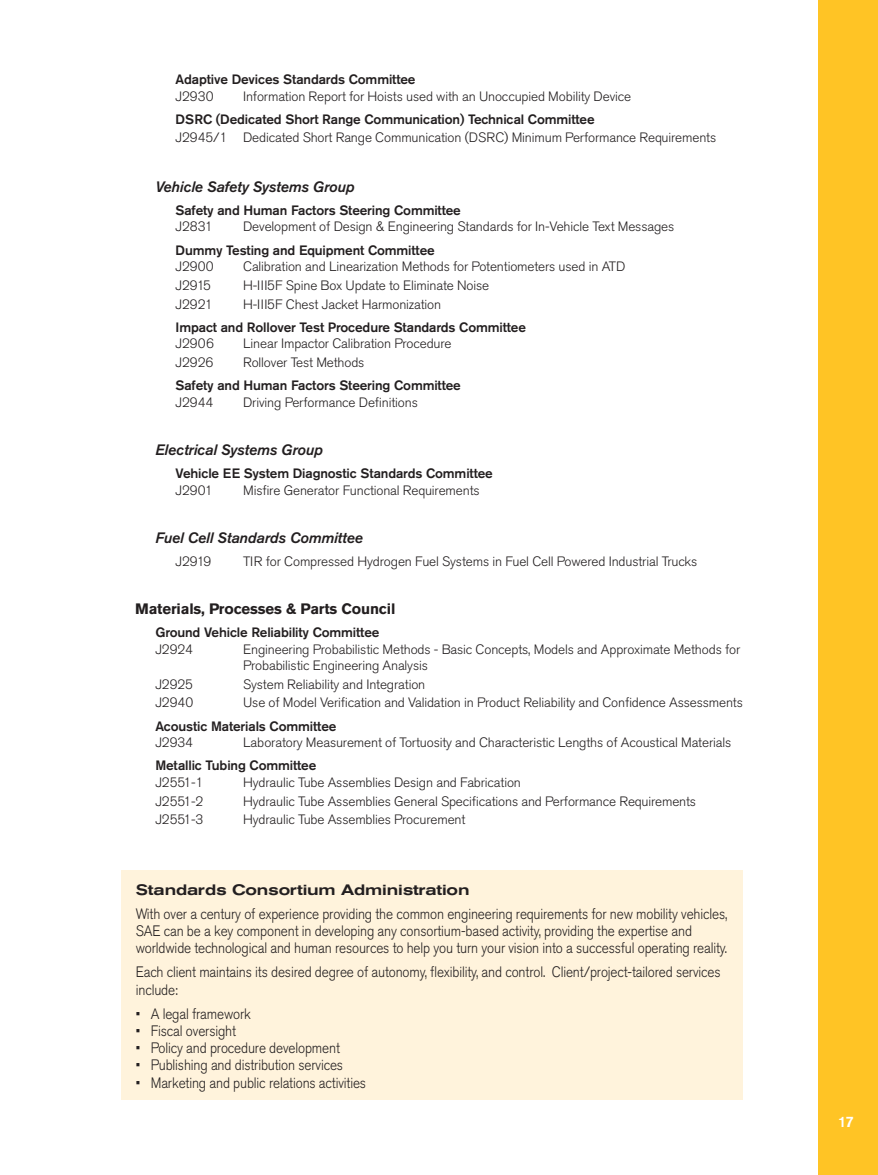
<style>
.page{position:relative;width:878px;height:1175px;background:#fff}
.page>*{position:absolute;margin:0;border:0;box-sizing:border-box;transform-origin:0 0}
.t1{font:300 15px/17.2px "Akzidenz Grotesk Pro";letter-spacing:-.01em;color:#231f20;scale:.9 1}
.t2{font:italic 500 15px "Akzidenz Grotesk Pro";letter-spacing:-.01em;color:#231f20}
.t3{font:500 expanded 15px "Akzidenz Grotesk Pro";letter-spacing:-.01em;color:#231f20}
.t4{font:700 15px "Akzidenz Grotesk Pro";letter-spacing:-.01em;color:#231f20}
.t5{font:500 15px "Akzidenz Grotesk Pro";color:#fff}
.t6{font:300 13.5px/16.5px "Akzidenz Grotesk Pro";letter-spacing:-.01em;color:#231f20}
.t7{font:500 13.5px "Akzidenz Grotesk Pro";letter-spacing:-.01em;color:#231f20}
</style>
<div class="page">
<div style="left:818px;top:0;width:60px;height:1174px;background:#ffc425"></div>
<div style="left:122px;top:870px;width:620px;height:230px;background:#fff3dc"></div>
<p class="t7" style="left:176px;top:71px;width:241px">Adaptive Devices Standards Committee</p>
<p class="t6" style="left:176px;top:88px;width:39px">J2930</p>
<p class="t6" style="left:243px;top:88px;width:389px">Information Report for Hoists used with an Unoccupied Mobility Device</p>
<p class="t7" style="left:176px;top:111px;width:420px">DSRC (Dedicated Short Range Communication) Technical Committee</p>
<p class="t6" style="left:176px;top:129px;width:542px">J2945/1 Dedicated Short Range Communication (DSRC) Minimum Performance Requirements</p>
<p class="t2" style="left:155px;top:177px;width:201px">Vehicle Safety Systems Group</p>
<p class="t7" style="left:176px;top:201px;width:287px">Safety and Human Factors Steering Committee</p>
<p class="t6" style="left:176px;top:218px;width:38px">J2831</p>
<p class="t6" style="left:243px;top:218px;width:432px">Development of Design &amp; Engineering Standards for In-Vehicle Text Messages</p>
<p class="t7" style="left:176px;top:241px;width:260px">Dummy Testing and Equipment Committee</p>
<p class="t6" style="left:176px;top:258px;width:39px">J2900</p>
<p class="t6" style="left:243px;top:258px;width:384px">Calibration and Linearization Methods for Potentiometers used in ATD</p>
<p class="t6" style="left:176px;top:277px;width:37px">J2915</p>
<p class="t6" style="left:243px;top:277px;width:247px">H-III5F Spine Box Update to Eliminate Noise</p>
<p class="t6" style="left:176px;top:295px;width:39px">J2921</p>
<p class="t6" style="left:243px;top:295px;width:199px">H-III5F Chest Jacket Harmonization</p>
<p class="t7" style="left:176px;top:318px;width:352px">Impact and Rollover Test Procedure Standards Committee</p>
<p class="t6" style="left:176px;top:335px;width:40px">J2906</p>
<p class="t6" style="left:243px;top:335px;width:210px">Linear Impactor Calibration Procedure</p>
<p class="t6" style="left:176px;top:354px;width:39px">J2926</p>
<p class="t6" style="left:243px;top:354px;width:123px">Rollover Test Methods</p>
<p class="t7" style="left:176px;top:377px;width:287px">Safety and Human Factors Steering Committee</p>
<p class="t6" style="left:176px;top:394px;width:39px">J2944</p>
<p class="t6" style="left:243px;top:394px;width:176px">Driving Performance Definitions</p>
<p class="t2" style="left:155px;top:440px;width:169px">Electrical Systems Group</p>
<p class="t7" style="left:176px;top:464px;width:319px">Vehicle EE System Diagnostic Standards Committee</p>
<p class="t6" style="left:176px;top:481px;width:39px">J2901</p>
<p class="t6" style="left:243px;top:481px;width:238px">Misfire Generator Functional Requirements</p>
<p class="t2" style="left:155px;top:527px;width:209px">Fuel Cell Standards Committee</p>
<p class="t6" style="left:176px;top:553px;width:37px">J2919</p>
<p class="t6" style="left:243px;top:553px;width:455px">TIR for Compressed Hydrogen Fuel Systems in Fuel Cell Powered Industrial Trucks</p>
<p class="t4" style="left:135px;top:599px;width:262px">Materials, Processes &amp; Parts Council</p>
<p class="t7" style="left:155px;top:623px;width:225px">Ground Vehicle Reliability Committee</p>
<p class="t6" style="left:155px;top:640px;width:39px">J2924</p>
<p class="t6" style="left:243px;top:640px;width:498px">Engineering Probabilistic Methods - Basic Concepts, Models and Approximate Methods for<br>Probabilistic Engineering Analysis</p>
<p class="t6" style="left:155px;top:676px;width:39px">J2925</p>
<p class="t6" style="left:243px;top:676px;width:184px">System Reliability and Integration</p>
<p class="t6" style="left:155px;top:694px;width:39px">J2940</p>
<p class="t6" style="left:243px;top:694px;width:501px">Use of Model Verification and Validation in Product Reliability and Confidence Assessments</p>
<p class="t7" style="left:155px;top:717px;width:182px">Acoustic Materials Committee</p>
<p class="t6" style="left:155px;top:734px;width:39px">J2934</p>
<p class="t6" style="left:243px;top:734px;width:489px">Laboratory Measurement of Tortuosity and Characteristic Lengths of Acoustical Materials</p>
<p class="t7" style="left:155px;top:757px;width:162px">Metallic Tubing Committee</p>
<p class="t6" style="left:155px;top:774px;width:50px">J2551-1</p>
<p class="t6" style="left:243px;top:774px;width:279px">Hydraulic Tube Assemblies Design and Fabrication</p>
<p class="t6" style="left:155px;top:792px;width:50px">J2551-2</p>
<p class="t6" style="left:243px;top:792px;width:454px">Hydraulic Tube Assemblies General Specifications and Performance Requirements</p>
<p class="t6" style="left:155px;top:811px;width:50px">J2551-3</p>
<p class="t6" style="left:243px;top:811px;width:224px">Hydraulic Tube Assemblies Procurement</p>
<p class="t3" style="left:136px;top:879px;width:335px">Standards Consortium Administration</p>
<p class="t1" style="left:136px;top:905px;width:659px">With over a century of experience providing the common engineering requirements for new mobility vehicles,<br>SAE can be a key component in developing any consortium-based activity, providing the expertise and worldwide technological and human resources to help you turn your vision into a successful operating reality.</p>
<p class="t1" style="left:136px;top:963px;width:651px">Each client maintains its desired degree of autonomy, flexibility, and control. Client/project-tailored services include:</p>
<p class="t1" style="left:136px;top:1004px;width:129px">• A legal framework</p>
<p class="t1" style="left:136px;top:1022px;width:113px">• Fiscal oversight</p>
<p class="t1" style="left:136px;top:1039px;width:228px">• Policy and procedure development</p>
<p class="t1" style="left:136px;top:1056px;width:232px">• Publishing and distribution services</p>
<p class="t1" style="left:136px;top:1074px;width:257px">• Marketing and public relations activities</p>
<p class="t5" style="left:838px;top:1112px;width:17px">17</p>
</div>
